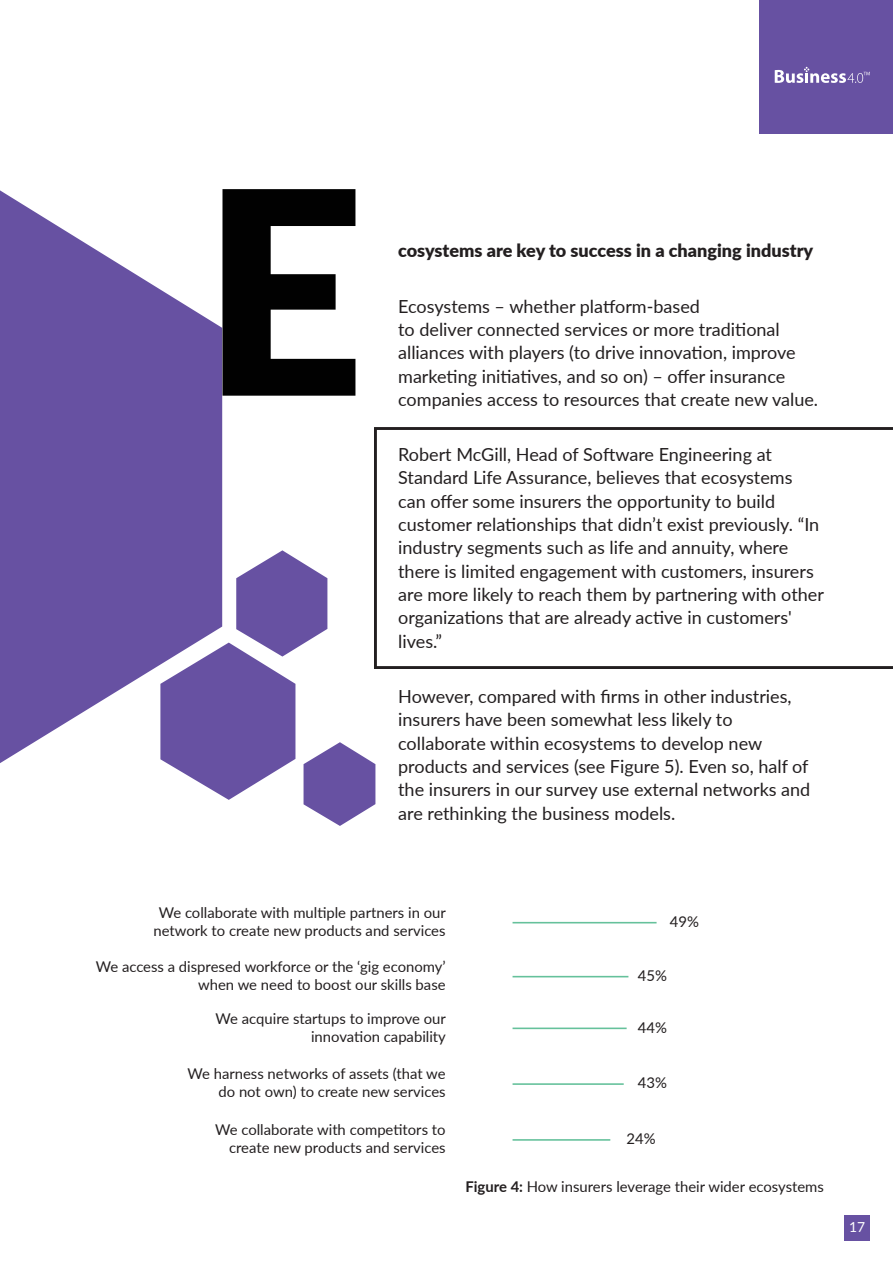
<style>
.page{position:relative;width:893px;height:1267px;background:#fff}
.page>*{position:absolute;margin:0;border:0;box-sizing:border-box;transform-origin:0 0}
.t1{font:900 283.5px "Lato";color:#010101}
.t2{font:18px/23.4px "Lato";color:#231f20}
.t3{font:900 18px "Lato";color:#231f20}
.t4{font:14.85px/17.9px "Lato";color:#231f20;text-align:right}
.t5{font:13.8px "Lato Latin";color:#fff}
.s1{font-weight:700}
</style>
<div class="page">
<div style="left:759px;top:0;width:134px;height:134px;background:#6751a2"></div>
<svg style="left:775px;top:67px;width:95px;height:16px"></svg>
<svg style="left:0;top:190px;width:222px;height:573px;fill:#6751a2"></svg>
<svg style="left:160px;top:550px;width:215px;height:276px"></svg>
<div style="left:844px;top:1215px;width:26px;height:26px;background:#6751a2"></div>
<svg style="left:374px;top:427px;width:519px;height:242px"></svg>
<hr style="left:513px;top:922px;width:144px;height:1px;background:#65c19b">
<hr style="left:513px;top:976px;width:115px;height:1px;background:#65c19b">
<hr style="left:513px;top:1028px;width:114px;height:1px;background:#65c19b">
<hr style="left:513px;top:1083px;width:111px;height:2px;background:#65c19b">
<hr style="left:513px;top:1139px;width:97px;height:2px;background:#65c19b">
<h1 class="t1" style="left:202px;top:79px;width:164px">E</h1>
<p class="t3" style="left:398px;top:237px;width:417px">cosystems are key to success in a changing industry</p>
<p class="t2" style="left:398px;top:294px;width:421px">Ecosystems – whether platform-based<br>to deliver connected services or more traditional alliances with players (to drive innovation, improve marketing initiatives, and so on) – offer insurance companies access to resources that create new value.</p>
<p class="t2" style="left:398px;top:442px;width:427px">Robert McGill, Head of Software Engineering at Standard Life Assurance, believes that ecosystems can offer some insurers the opportunity to build customer relationships that didn’t exist previously. “In industry segments such as life and annuity, where there is limited engagement with customers, insurers are more likely to reach them by partnering with other organizations that are already active in customers' lives.”</p>
<p class="t2" style="left:398px;top:684px;width:414px">However, compared with firms in other industries, insurers have been somewhat less likely to collaborate within ecosystems to develop new products and services (see Figure 5). Even so, half of the insurers in our survey use external networks and are rethinking the business models.</p>
<p class="t4" style="left:153px;top:903px;width:294px;text-align:center">We collaborate with multiple partners in our network to create new products and services</p>
<p class="t4" style="left:96px;top:957px;width:351px">We access a dispresed workforce or the ‘gig economy’ when we need to boost our skills base</p>
<p class="t4" style="left:216px;top:1009px;width:232px">We acquire startups to improve our innovation capability</p>
<p class="t4" style="left:188px;top:1065px;width:260px">We harness networks of assets (that we do not own) to create new services</p>
<p class="t4" style="left:215px;top:1120px;width:232px">We collaborate with competitors to create new products and services</p>
<p class="t4" style="left:670px;top:912px;width:31px">49%</p>
<p class="t4" style="left:638px;top:966px;width:31px">45%</p>
<p class="t4" style="left:638px;top:1018px;width:31px">44%</p>
<p class="t4" style="left:638px;top:1074px;width:31px">43%</p>
<p class="t4" style="left:626px;top:1129px;width:31px">24%</p>
<p class="t4" style="left:465px;top:1177px;width:360px"><span class="s1">Figure 4:</span> How insurers leverage their wider ecosystems</p>
<p class="t5" style="left:849px;top:1220px;width:18px">17</p>
</div>
